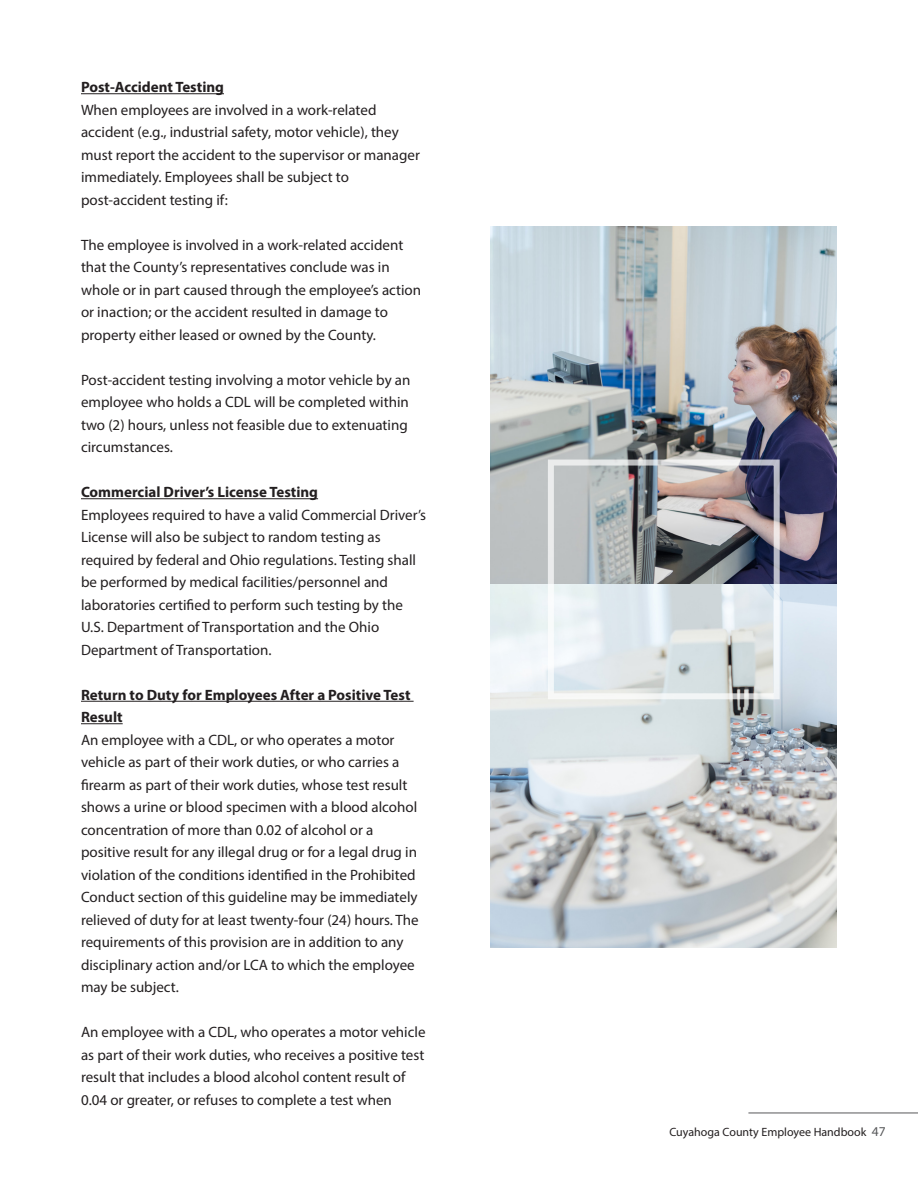
<style>
.page{position:relative;width:918px;height:1188px;background:#fff}
.page>*{position:absolute;margin:0;border:0;box-sizing:border-box;transform-origin:0 0}
.t1{font:15px/22.5px "Myriad Pro";color:#231f20}
.t2{font:700 15px/22.5px "Myriad Pro";color:#231f20}
.t3{font:12px "Myriad Pro";color:#231f20}
.s1{font-size:13.5px;color:#57585a}
</style>
<div class="page">
<hr style="left:748px;top:1113px;width:170px;height:1px;background:#57585a">
<img style="left:491px;top:226px;width:346px;height:359px">
<svg style="left:491px;top:585px;width:346px;height:363px;background:#ced4d7"></svg>
<div style="left:548px;top:460px;width:232px;height:239px;border:6px solid #fff"></div>
<hr style="left:81px;top:93px;width:143px;height:1px;background:#231f20">
<hr style="left:81px;top:498px;width:237px;height:1px;background:#231f20">
<hr style="left:81px;top:701px;width:333px;height:1px;background:#231f20">
<hr style="left:81px;top:723px;width:42px;height:1px;background:#231f20">
<p class="t2" style="left:81px;top:75px;width:145px">Post-Accident Testing</p>
<p class="t1" style="left:81px;top:98px;width:297px">When employees are involved in a work-related</p>
<p class="t1" style="left:81px;top:121px;width:340px">accident (e.g., industrial safety, motor vehicle), they must report the accident to the supervisor or manager immediately. Employees shall be subject to</p>
<p class="t1" style="left:81px;top:188px;width:148px">post-accident testing if:</p>
<p class="t1" style="left:81px;top:233px;width:342px">The employee is involved in a work-related accident that the County’s representatives conclude was in whole or in part caused through the employee’s action or inaction; or the accident resulted in damage to</p>
<p class="t1" style="left:81px;top:323px;width:297px">property either leased or owned by the County.</p>
<p class="t1" style="left:81px;top:368px;width:331px">Post-accident testing involving a motor vehicle by an employee who holds a CDL will be completed within two (2) hours, unless not feasible due to extenuating circumstances.</p>
<p class="t2" style="left:81px;top:480px;width:239px">Commercial Driver’s License Testing</p>
<p class="t1" style="left:81px;top:503px;width:347px">Employees required to have a valid Commercial Driver’s<br>License will also be subject to random testing as</p>
<p class="t1" style="left:81px;top:548px;width:337px">required by federal and Ohio regulations. Testing shall be performed by medical facilities/personnel and</p>
<p class="t1" style="left:81px;top:593px;width:324px">laboratories certified to perform such testing by the<br>U.S. Department of Transportation and the Ohio</p>
<p class="t1" style="left:81px;top:638px;width:192px">Department of Transportation.</p>
<p class="t2" style="left:81px;top:683px;width:331px">Return to Duty for Employees After a Positive Test<br>Result</p>
<p class="t1" style="left:81px;top:728px;width:339px">An employee with a CDL, or who operates a motor vehicle as part of their work duties, or who carries a firearm as part of their work duties, whose test result shows a urine or blood specimen with a blood alcohol concentration of more than 0.02 of alcohol or a positive result for any illegal drug or for a legal drug in violation of the conditions identified in the Prohibited Conduct section of this guideline may be immediately relieved of duty for at least twenty-four (24) hours. The requirements of this provision are in addition to any disciplinary action and/or LCA to which the employee may be subject.</p>
<p class="t1" style="left:81px;top:1021px;width:346px">An employee with a CDL, who operates a motor vehicle as part of their work duties, who receives a positive test result that includes a blood alcohol content result of 0.04 or greater, or refuses to complete a test when</p>
<p class="t3" style="left:670px;top:1124px;width:218px">Cuyahoga County Employee Handbook <span class="s1">47</span></p>
</div>
